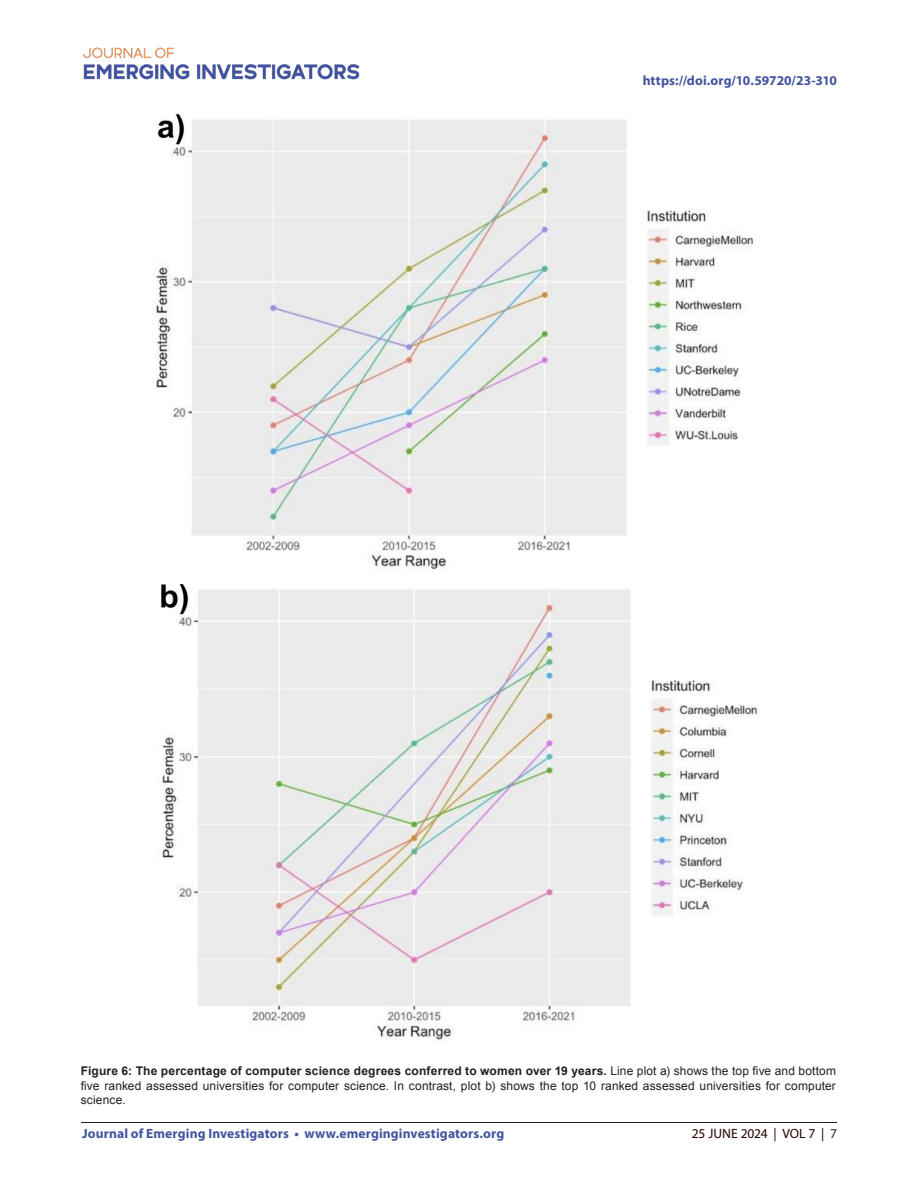
<style>
.page{position:relative;width:918px;height:1188px;background:#fff}
.page>*{position:absolute;margin:0;border:0;box-sizing:border-box;transform-origin:0 0}
.t1{font:700 13.5px "Myriad Pro";letter-spacing:.01em;color:#42549e}
.t2{font:13.5px "Myriad Pro";color:#230000}
.t3{font:12px/14.4px "Arial";letter-spacing:.01em;color:#231f20;text-align:justify}
.s1{font-weight:700}
.s2{color:#231f20}
</style>
<div class="page">
<hr style="left:81px;top:1122px;width:756px;height:1px;background:#231f20">
<img style="left:83px;top:47px;width:277px;height:33px">
<img style="left:156px;top:114px;width:601px;height:926px">
<p class="t1" style="left:643px;top:72px;width:196px">https://doi.org/10.59720/23-310</p>
<p class="t3" style="left:81px;top:1064px;width:757px"><span class="s1">Figure 6: The percentage of computer science degrees conferred to women over 19 years.</span> Line plot a) shows the top five and bottom five ranked assessed universities for computer science. In contrast, plot b) shows the top 10 ranked assessed universities for computer science.</p>
<p class="t1" style="left:82px;top:1125px;width:424px">Journal of Emerging Investigators • www.emerginginvestigators.org</p>
<p class="t2" style="left:692px;top:1125px;width:147px">25 JUNE 2024 | VOL 7 | <span class="s2">7</span></p>
</div>
